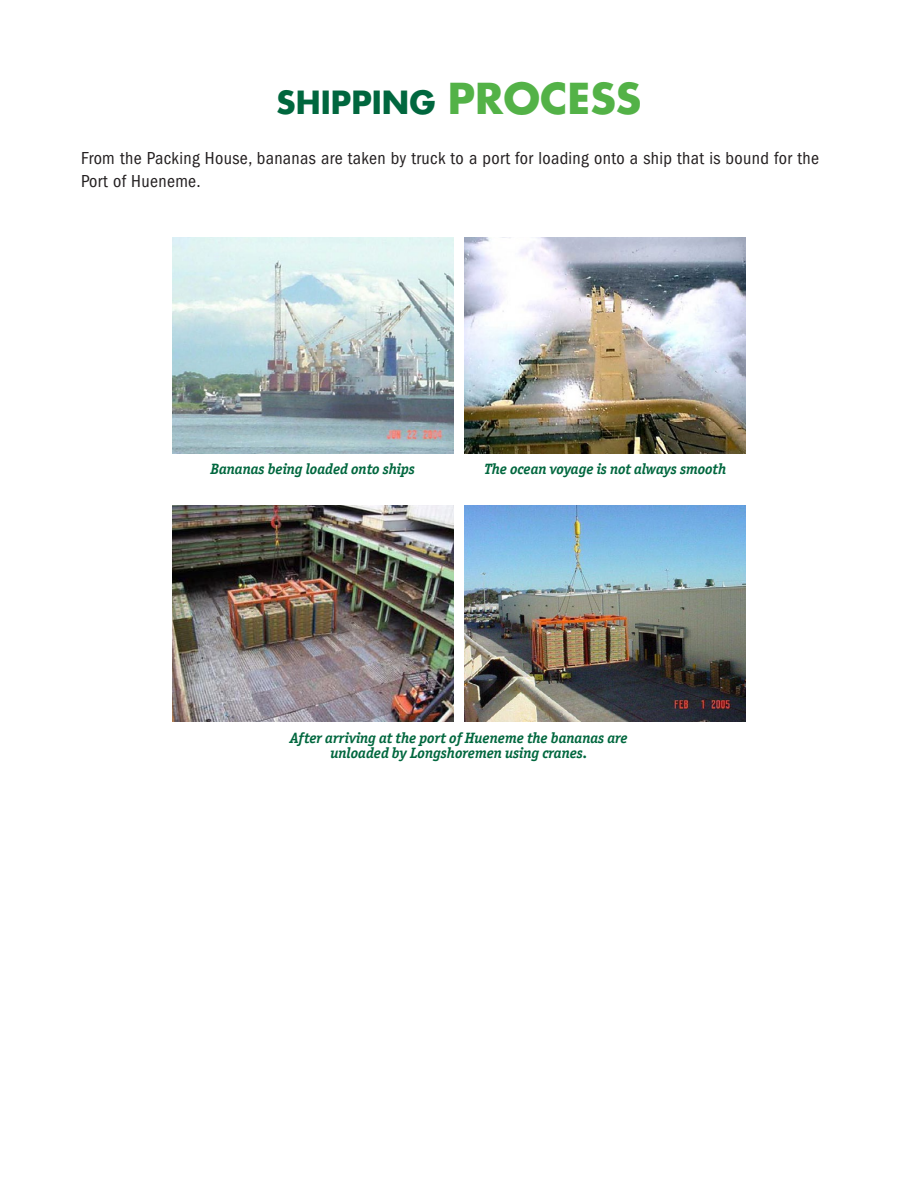
<style>
.page{position:relative;width:918px;height:1188px;background:#fff}
.page>*{position:absolute;margin:0;border:0;box-sizing:border-box;transform-origin:0 0}
.t1{font:700 31.05px "Futura";color:#00673e}
.t2{font:condensed 18px/22.5px "ITC Franklin Gothic Std";letter-spacing:.02em;color:#231f20}
.t3{font:italic 700 15px/15px "Officina Ser ITC Std";color:#00673e;text-align:center}
.s1{font-size:41.4px;color:#53b247}
</style>
<div class="page">
<img style="left:172px;top:237px;width:281px;height:216px">
<img style="left:465px;top:237px;width:281px;height:216px">
<img style="left:172px;top:505px;width:281px;height:216px">
<img style="left:465px;top:505px;width:281px;height:216px">
<h1 class="t1" style="left:277px;top:82px;width:366px">SHIPPING <span class="s1">PROCESS</span></h1>
<p class="t2" style="left:81px;top:147px;width:739px">From the Packing House, bananas are taken by truck to a port for loading onto a ship that is bound for the<br>Port of Hueneme.</p>
<p class="t3" style="left:210px;top:461px;width:206px">Bananas being loaded onto ships</p>
<p class="t3" style="left:484px;top:461px;width:243px">The ocean voyage is not always smooth</p>
<p class="t3" style="left:290px;top:731px;width:339px">After arriving at the port of Hueneme the bananas are unloaded by Longshoremen using cranes.</p>
</div>
